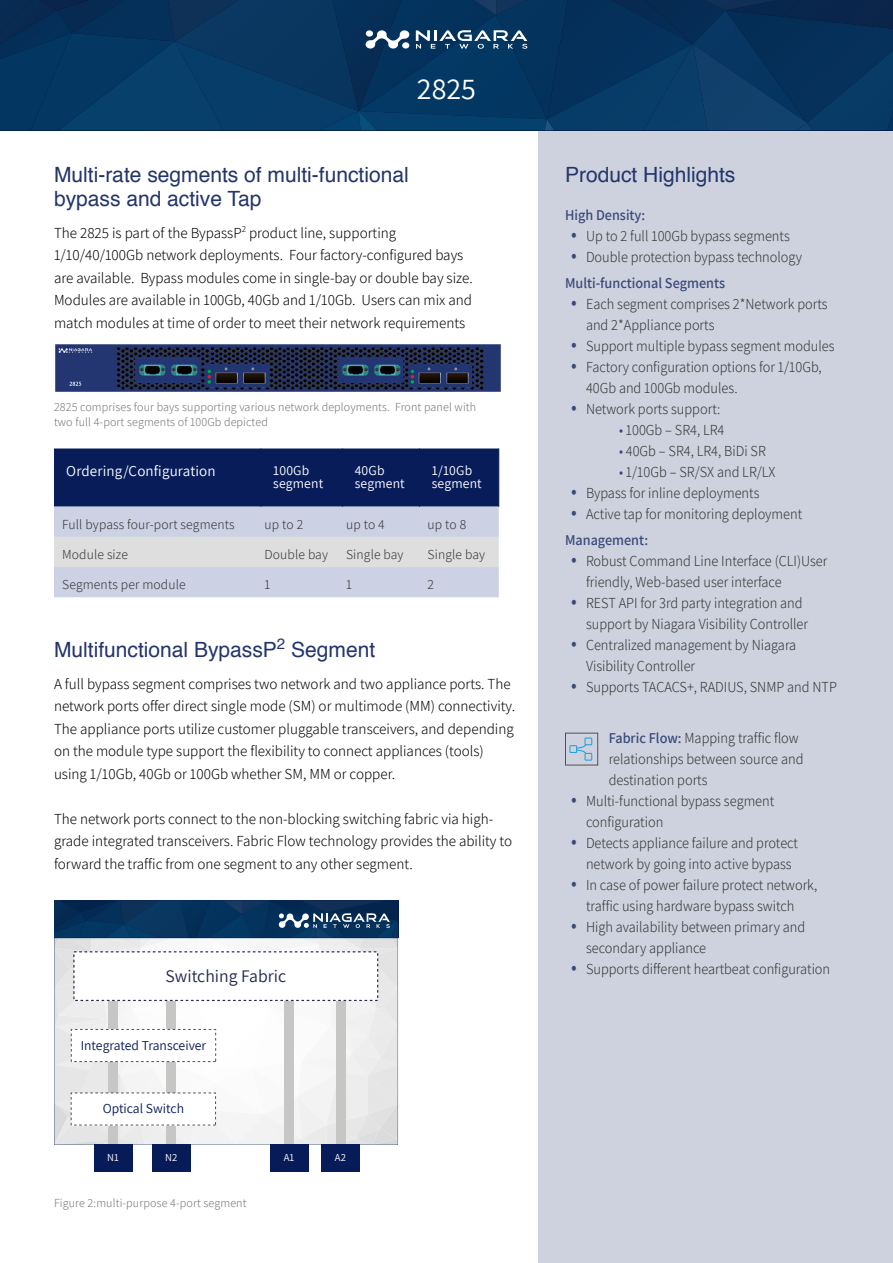
<style>
.page{position:relative;width:893px;height:1263px;background:#fff}
.page>*{position:absolute;margin:0;border:0;box-sizing:border-box;transform-origin:0 0}
.t1{font:30px "Assistant";color:#fff}
.t2{font:21px/24px "Helvetica";color:#23356b}
.t3{font:17.7px "Assistant";color:#222850}
.t4{font:300 15px/21px "Assistant";color:#333;scale:.95 1}
.t5{font:300 15px/22.5px "Assistant";color:#000}
.t6{font:15px "Assistant";letter-spacing:.01em;color:#fff}
.t7{font:600 15px "Assistant";color:#39497a;scale:.95 1}
.t8{font:13.65px/13.6px "Assistant";letter-spacing:.01em;color:#fff}
.t9{font:13.65px "Assistant";color:#081b59}
.t10{font:300 13.5px "Assistant";letter-spacing:.01em;color:#333}
.t11{font:300 12px/15px "Assistant";letter-spacing:.01em;color:#757575}
.t12{font:10.65px "Assistant";color:#fff}
.s1{font-size:21px;color:#39497a}
.s2{font-weight:600;color:#39497a}
</style>
<div class="page">
<div style="left:538px;top:116px;width:355px;height:1147px;background:#ced2de"></div>
<svg style="left:0;top:0;width:893px;height:131px;background:#083761"></svg>
<div style="left:402px;top:42px;width:7px;height:7px;background:#fff;border-radius:50%"></div>
<svg style="left:54px;top:900px;width:344px;height:37px;background:#103961"></svg>
<svg style="left:54px;top:937px;width:344px;height:208px"></svg>
<div style="left:321px;top:1143px;width:39px;height:28px;background:#081b59"></div>
<div style="left:270px;top:1143px;width:38px;height:28px;background:#081b59"></div>
<div style="left:152px;top:1143px;width:38px;height:28px;background:#081b59"></div>
<div style="left:94px;top:1143px;width:38px;height:28px;background:#081b59"></div>
<div style="left:565px;top:733px;width:33px;height:32px;border:1px solid #525252"></div>
<div style="left:569px;top:745px;width:8px;height:8px;border:1px solid #18a0db"></div>
<div style="left:585px;top:737px;width:7px;height:8px;border:1px solid #18a0db"></div>
<div style="left:585px;top:753px;width:7px;height:8px;border:1px solid #18a0db"></div>
<svg style="left:575px;top:743px;width:12px;height:12px"></svg>
<svg style="left:54px;top:448px;width:445px;height:149px;background:#838dac"></svg>
<img style="left:55px;top:344px;width:446px;height:48px">
<h1 class="t1" style="left:417px;top:68px;width:61px">2825</h1>
<h2 class="t2" style="left:54px;top:163px;width:356px">Multi-rate segments of multi-functional bypass and active Tap</h2>
<p class="t5" style="left:54px;top:221px;width:420px">The 2825 is part of the BypassP<sup>2</sup> product line, supporting 1/10/40/100Gb network deployments. Four factory-configured bays are available. Bypass modules come in single-bay or double bay size.<br>Modules are available in 100Gb, 40Gb and 1/10Gb. Users can mix and match modules at time of order to meet their network requirements</p>
<p class="t11" style="left:54px;top:399px;width:424px">2825 comprises four bays supporting various network deployments. Front panel with two full 4-port segments of 100Gb depicted</p>
<p class="t6" style="left:66px;top:461px;width:151px">Ordering/Configuration</p>
<p class="t8" style="left:273px;top:463px;width:52px">100Gb segment</p>
<p class="t8" style="left:355px;top:463px;width:52px">40Gb segment</p>
<p class="t8" style="left:432px;top:463px;width:52px">1/10Gb segment</p>
<p class="t10" style="left:62px;top:515px;width:174px">Full bypass four-port segments</p>
<p class="t10" style="left:265px;top:515px;width:40px">up to 2</p>
<p class="t10" style="left:346px;top:515px;width:40px">up to 4</p>
<p class="t10" style="left:428px;top:515px;width:40px">up to 8</p>
<p class="t10" style="left:62px;top:545px;width:67px">Module size</p>
<p class="t10" style="left:265px;top:545px;width:65px">Double bay</p>
<p class="t10" style="left:346px;top:545px;width:59px">Single bay</p>
<p class="t10" style="left:428px;top:545px;width:59px">Single bay</p>
<p class="t10" style="left:62px;top:575px;width:125px">Segments per module</p>
<p class="t10" style="left:265px;top:575px;width:7px">1</p>
<p class="t10" style="left:346px;top:575px;width:7px">1</p>
<p class="t10" style="left:428px;top:575px;width:8px">2</p>
<h2 class="t2" style="left:54px;top:638px;width:323px">Multifunctional BypassP<sup>2</sup> Segment</h2>
<p class="t5" style="left:54px;top:671px;width:463px">A full bypass segment comprises two network and two appliance ports. The network ports offer direct single mode (SM) or multimode (MM) connectivity.<br>The appliance ports utilize customer pluggable transceivers, and depending on the module type support the flexibility to connect appliances (tools) using 1/10Gb, 40Gb or 100Gb whether SM, MM or copper.</p>
<p class="t5" style="left:54px;top:806px;width:460px">The network ports connect to the non-blocking switching fabric via high&shy;grade integrated transceivers. Fabric Flow technology provides the ability to forward the traffic from one segment to any other segment.</p>
<p class="t3" style="left:166px;top:963px;width:122px">Switching Fabric</p>
<p class="t9" style="left:81px;top:1036px;width:127px">Integrated Transceiver</p>
<p class="t9" style="left:103px;top:1099px;width:83px">Optical Switch</p>
<p class="t12" style="left:107px;top:1150px;width:13px">N1</p>
<p class="t12" style="left:165px;top:1150px;width:14px">N2</p>
<p class="t12" style="left:284px;top:1149px;width:12px">A1</p>
<p class="t12" style="left:335px;top:1149px;width:13px">A2</p>
<p class="t11" style="left:54px;top:1195px;width:194px">Figure 2:multi-purpose 4-port segment</p>
<h2 class="t2" style="left:565px;top:163px;width:172px">Product Highlights</h2>
<p class="t7" style="left:565px;top:205px;width:86px">High Density:</p>
<p class="t4" style="left:571px;top:225px;width:232px"><span class="s1">•</span> Up to 2 full 100Gb bypass segments</p>
<p class="t4" style="left:565px;top:244px;width:251px;line-height:25.5px;text-indent:6px"><span class="s1">•</span> Double protection bypass technology<br><span class="s2">Multi-functional Segments</span></p>
<p class="t4" style="left:586px;top:293px;width:256px;text-indent:-15px"><span class="s1">•</span> Each segment comprises 2*Network ports and 2*Appliance ports</p>
<p class="t4" style="left:571px;top:335px;width:279px"><span class="s1">•</span> Support multiple bypass segment modules</p>
<p class="t4" style="left:586px;top:356px;width:250px;text-indent:-15px"><span class="s1">•</span> Factory configuration options for 1/10Gb,<br>40Gb and 100Gb modules.</p>
<p class="t4" style="left:626px;top:398px;width:159px;text-indent:-55px"><span class="s1">•</span> Network ports support:<br>100Gb – SR4, LR4<br>40Gb – SR4, LR4, BiDi SR<br>1/10Gb – SR/SX and LR/LX</p>
<p class="t4" style="left:571px;top:482px;width:200px"><span class="s1">•</span> Bypass for inline deployments</p>
<p class="t4" style="left:565px;top:500px;width:251px;line-height:25.5px;text-indent:6px"><span class="s1">•</span> Active tap for monitoring deployment<br><span class="s2">Management:</span></p>
<p class="t4" style="left:586px;top:549px;width:256px;text-indent:-15px"><span class="s1">•</span> Robust Command Line Interface (CLI)User friendly, Web-based user interface</p>
<p class="t4" style="left:586px;top:591px;width:235px;text-indent:-15px"><span class="s1">•</span> REST API for 3rd party integration and support by Niagara Visibility Controller</p>
<p class="t4" style="left:586px;top:633px;width:223px;text-indent:-15px"><span class="s1">•</span> Centralized management by Niagara<br>Visibility Controller</p>
<p class="t4" style="left:571px;top:675px;width:281px"><span class="s1">•</span> Supports TACACS+, RADIUS, SNMP and NTP</p>
<p class="t4" style="left:609px;top:726px;width:207px"><span class="s2">Fabric Flow:</span> Mapping traffic flow relationships between source and destination ports</p>
<p class="t4" style="left:586px;top:789px;width:200px;text-indent:-15px"><span class="s1">•</span> Multi-functional bypass segment configuration</p>
<p class="t4" style="left:571px;top:831px;width:240px;text-align:center"><span class="s1">•</span> Detects appliance failure and protect network by going into active bypass</p>
<p class="t4" style="left:571px;top:873px;width:261px;text-align:center"><span class="s1">•</span> In case of power failure protect network, traffic using hardware bypass switch</p>
<p class="t4" style="left:586px;top:915px;width:232px;text-indent:-15px"><span class="s1">•</span> High availability between primary and secondary appliance</p>
<p class="t4" style="left:571px;top:957px;width:274px"><span class="s1">•</span> Supports different heartbeat configuration</p>
</div>
